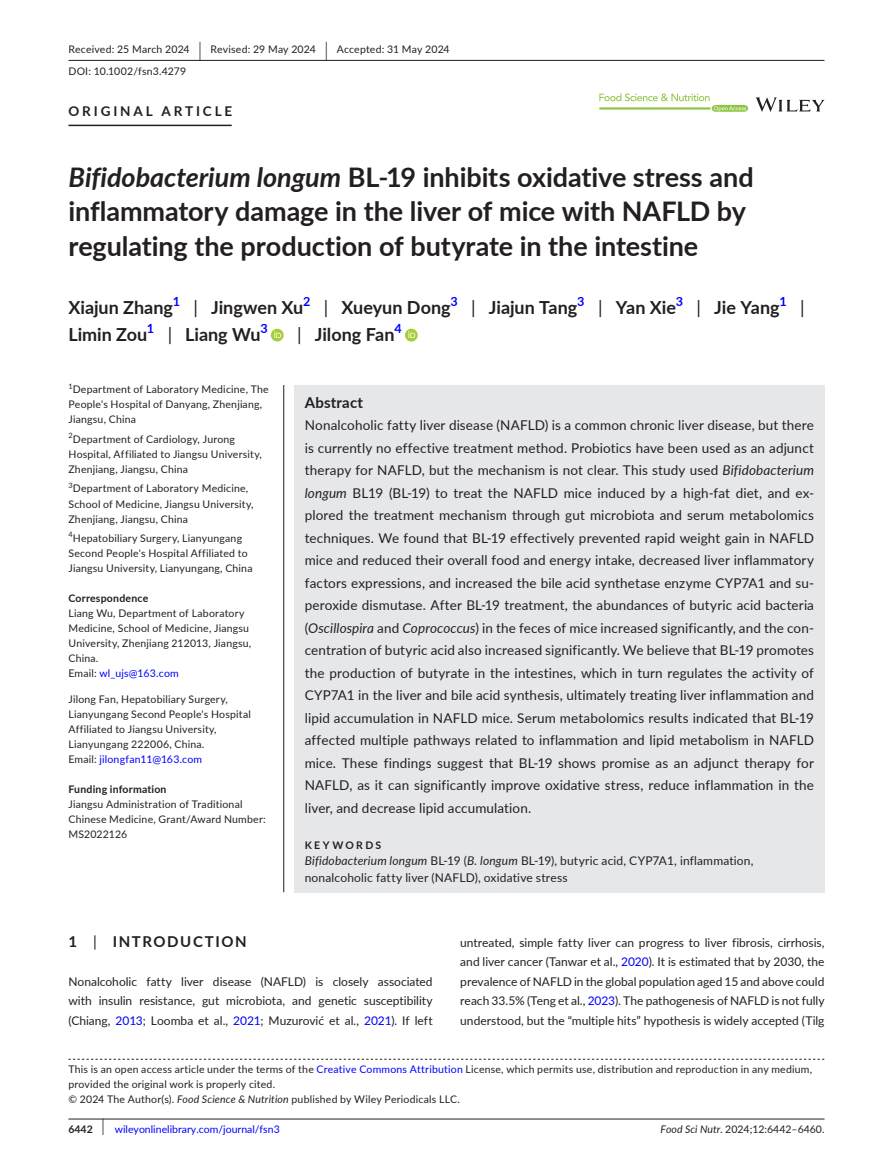
<style>
.page{position:relative;width:893px;height:1174px;background:#fff}
.page>*{position:absolute;margin:0;border:0;box-sizing:border-box;transform-origin:0 0}
.t1{font:700 27px/34.5px "Lato";letter-spacing:-.005em;color:#231f20}
.t2{font:700 18px "Lato";letter-spacing:-.005em;color:#231f20}
.t3{font:18px "Lato";color:#231f20}
.t4{font:700 15px "Lato";letter-spacing:.1em;color:#231f20}
.t5{font:700 15px "Lato";letter-spacing:.015em;color:#231f20}
.t6{font:13.5px/22.5px "Lato";letter-spacing:.01em;color:#231f20;text-align:justify}
.t7{font:700 13.5px "Lato";letter-spacing:.215em;color:#231f20}
.t8{font:700 12.6px "Lato";color:#00f}
.t9{font:12px/19.5px "Lato";color:#231f20;text-align:justify}
.t10{font:10.5px/15px "Lato";letter-spacing:.02em;color:#231f20}
.t11{font:10.5px "Lato";color:#00f}
.t12{font:700 10.5px "Lato";letter-spacing:.02em;color:#231f20}
.t13{font:10.5px "Lato";color:#231f20}
.t14{font:700 10.5px "Lato";letter-spacing:.22em;color:#231f20}
.t15{font:7.35px "Lato";color:#231f20}
.s1{font-size:19.65px}
.s2{font-style:italic}
.s3{font-weight:400}
.s4{color:#00f}
.s5{font-weight:700;color:#231f20}
.s6{font-size:17.4px;color:#231f20}
</style>
<div class="page">
<hr style="left:68px;top:1118px;width:756px;height:1px;background:#231f20">
<svg style="left:756px;top:97px;width:68px;height:15px"></svg>
<svg style="left:599px;top:93px;width:149px;height:19px"></svg>
<hr style="left:68px;top:60px;width:756px;height:1px;background:#231f20">
<hr style="left:68px;top:125px;width:164px;height:1px;background:#231f20">
<div style="left:271px;top:329px;width:13px;height:12px;background:#a5cd39;border-radius:50%"></div>
<svg style="left:274px;top:331px;width:7px;height:7px"></svg>
<div style="left:405px;top:329px;width:13px;height:12px;background:#a5cd39;border-radius:50%"></div>
<svg style="left:408px;top:331px;width:7px;height:7px"></svg>
<svg style="left:68px;top:1058px;width:756px;height:1px"></svg>
<div style="left:294px;top:385px;width:530px;height:507px;background:#e6e7e9"></div>
<hr style="left:283px;top:385px;width:1px;height:507px;background:#231f20">
<p class="t10" style="left:68px;top:38px;width:383px;line-height:21.8px">Received: 25 March 2024 <span class="s1">|</span> Revised: 29 May 2024 <span class="s1">|</span> Accepted: 31 May 2024<br>DOI: 10.1002/fsn3.4279</p>
<p class="t7" style="left:68px;top:101px;width:165px">ORIGINAL ARTICLE</p>
<h1 class="t1" style="left:68px;top:159px;width:687px"><span class="s2">Bifidobacterium longum</span> BL-19 inhibits oxidative stress and inflammatory damage in the liver of mice with NAFLD by regulating the production of butyrate in the intestine</h1>
<h2 class="t2" style="left:68px;top:295px;width:106px">Xiajun Zhang</h2>
<p class="t8" style="left:173px;top:292px;width:9px">1</p>
<h2 class="t2" style="left:193px;top:295px;width:111px"><span class="s3">|</span> Jingwen Xu</h2>
<p class="t8" style="left:303px;top:292px;width:9px">2</p>
<h2 class="t2" style="left:324px;top:295px;width:128px"><span class="s3">|</span> Xueyun Dong</h2>
<p class="t8" style="left:450px;top:292px;width:9px">3</p>
<h2 class="t2" style="left:471px;top:295px;width:108px"><span class="s3">|</span> Jiajun Tang</h2>
<p class="t8" style="left:577px;top:292px;width:9px">3</p>
<h2 class="t2" style="left:598px;top:295px;width:80px"><span class="s3">|</span> Yan Xie</h2>
<p class="t8" style="left:676px;top:292px;width:9px">3</p>
<h2 class="t2" style="left:697px;top:295px;width:84px"><span class="s3">|</span> Jie Yang</h2>
<p class="t8" style="left:779px;top:292px;width:9px">1</p>
<h2 class="t3" style="left:800px;top:295px;width:6px">|</h2>
<h2 class="t2" style="left:68px;top:322px;width:80px">Limin Zou</h2>
<p class="t8" style="left:147px;top:319px;width:9px">1</p>
<h2 class="t2" style="left:168px;top:322px;width:95px"><span class="s3">|</span> Liang Wu</h2>
<p class="t8" style="left:261px;top:319px;width:9px">3</p>
<h2 class="t2" style="left:297px;top:322px;width:99px"><span class="s3">|</span> Jilong Fan</h2>
<p class="t8" style="left:395px;top:319px;width:9px">4</p>
<p class="t15" style="left:68px;top:381px;width:6px">1</p>
<p class="t10" style="left:68px;top:382px;width:202px;text-indent:4px">Department of Laboratory Medicine, The<br>People's Hospital of Danyang, Zhenjiang,<br>Jiangsu, China</p>
<p class="t10" style="left:68px;top:431px;width:195px"><sup>2</sup>Department of Cardiology, Jurong<br>Hospital, Affiliated to Jiangsu University,<br>Zhenjiang, Jiangsu, China</p>
<p class="t10" style="left:68px;top:481px;width:187px"><sup>3</sup>Department of Laboratory Medicine,<br>School of Medicine, Jiangsu University,<br>Zhenjiang, Jiangsu, China</p>
<p class="t10" style="left:68px;top:530px;width:186px"><sup>4</sup>Hepatobiliary Surgery, Lianyungang<br>Second People's Hospital Affiliated to<br>Jiangsu University, Lianyungang, China</p>
<p class="t12" style="left:68px;top:590px;width:81px">Correspondence</p>
<p class="t10" style="left:68px;top:605px;width:184px">Liang Wu, Department of Laboratory<br>Medicine, School of Medicine, Jiangsu<br>University, Zhenjiang 212013, Jiangsu,<br>China.<br>Email: <span class="s4">wl_ujs@163.com</span></p>
<p class="t10" style="left:68px;top:691px;width:184px">Jilong Fan, Hepatobiliary Surgery, Lianyungang Second People's Hospital Affiliated to Jiangsu University, Lianyungang 222006, China.<br>Email: <span class="s4">jilongfan11@163.com</span></p>
<p class="t12" style="left:68px;top:781px;width:100px">Funding information</p>
<p class="t10" style="left:68px;top:796px;width:199px">Jiangsu Administration of Traditional<br>Chinese Medicine, Grant/Award Number:<br>MS2022126</p>
<p class="t5" style="left:305px;top:391px;width:60px">Abstract</p>
<p class="t6" style="left:305px;top:413px;width:511px">Nonalcoholic fatty liver disease (NAFLD) is a common chronic liver disease, but there is currently no effective treatment method. Probiotics have been used as an adjunct therapy for NAFLD, but the mechanism is not clear. This study used <span class="s2">Bifidobacterium longum</span> BL19 (BL-19) to treat the NAFLD mice induced by a high-fat diet, and ex&shy;plored the treatment mechanism through gut microbiota and serum metabolomics techniques. We found that BL-19 effectively prevented rapid weight gain in NAFLD mice and reduced their overall food and energy intake, decreased liver inflammatory factors expressions, and increased the bile acid synthetase enzyme CYP7A1 and su&shy;peroxide dismutase. After BL-19 treatment, the abundances of butyric acid bacteria (<span class="s2">Oscillospira</span> and <span class="s2">Coprococcus</span>) in the feces of mice increased significantly, and the con&shy;centration of butyric acid also increased significantly. We believe that BL-19 promotes the production of butyrate in the intestines, which in turn regulates the activity of CYP7A1 in the liver and bile acid synthesis, ultimately treating liver inflammation and lipid accumulation in NAFLD mice. Serum metabolomics results indicated that BL-19 affected multiple pathways related to inflammation and lipid metabolism in NAFLD mice. These findings suggest that BL-19 shows promise as an adjunct therapy for NAFLD, as it can significantly improve oxidative stress, reduce inflammation in the liver, and decrease lipid accumulation.</p>
<p class="t14" style="left:305px;top:837px;width:78px">KEYWORDS</p>
<p class="t9" style="left:305px;top:852px;width:450px;line-height:16.5px"><span class="s2">Bifidobacterium longum</span> BL-19 (<span class="s2">B. longum</span> BL-19), butyric acid, CYP7A1, inflammation, nonalcoholic fatty liver (NAFLD), oxidative stress</p>
<p class="t4" style="left:68px;top:930px;width:180px">1 <span class="s3">|</span> INTRODUCTION</p>
<p class="t9" style="left:68px;top:971px;width:366px">Nonalcoholic fatty liver disease (NAFLD) is closely associated with insulin resistance, gut microbiota, and genetic susceptibility (Chiang, <span class="s4">2013</span>; Loomba et al., <span class="s4">2021</span>; Muzurović et al., <span class="s4">2021</span>). If left</p>
<p class="t9" style="left:460px;top:932px;width:366px">untreated, simple fatty liver can progress to liver fibrosis, cirrhosis, and liver cancer (Tanwar et al., <span class="s4">2020</span>). It is estimated that by 2030, the prevalence of NAFLD in the global population aged 15 and above could reach 33.5% (Teng et al., <span class="s4">2023</span>). The pathogenesis of NAFLD is not fully understood, but the “multiple hits” hypothesis is widely accepted (Tilg</p>
<p class="t10" style="left:68px;top:1061px;width:745px">This is an open access article under the terms of the <span class="s4">Creative Commons Attribution</span> License, which permits use, distribution and reproduction in any medium, provided the original work is properly cited.<br>© 2024 The Author(s). <span class="s2">Food Science &amp; Nutrition</span> published by Wiley Periodicals LLC.</p>
<p class="t11" style="left:68px;top:1121px;width:213px"><span class="s5">6442</span> <span class="s6">|</span> wileyonlinelibrary.com/journal/fsn3</p>
<p class="t13" style="left:661px;top:1121px;width:165px"><span class="s2">Food Sci Nutr.</span> 2024;12:6442–6460.</p>
</div>
